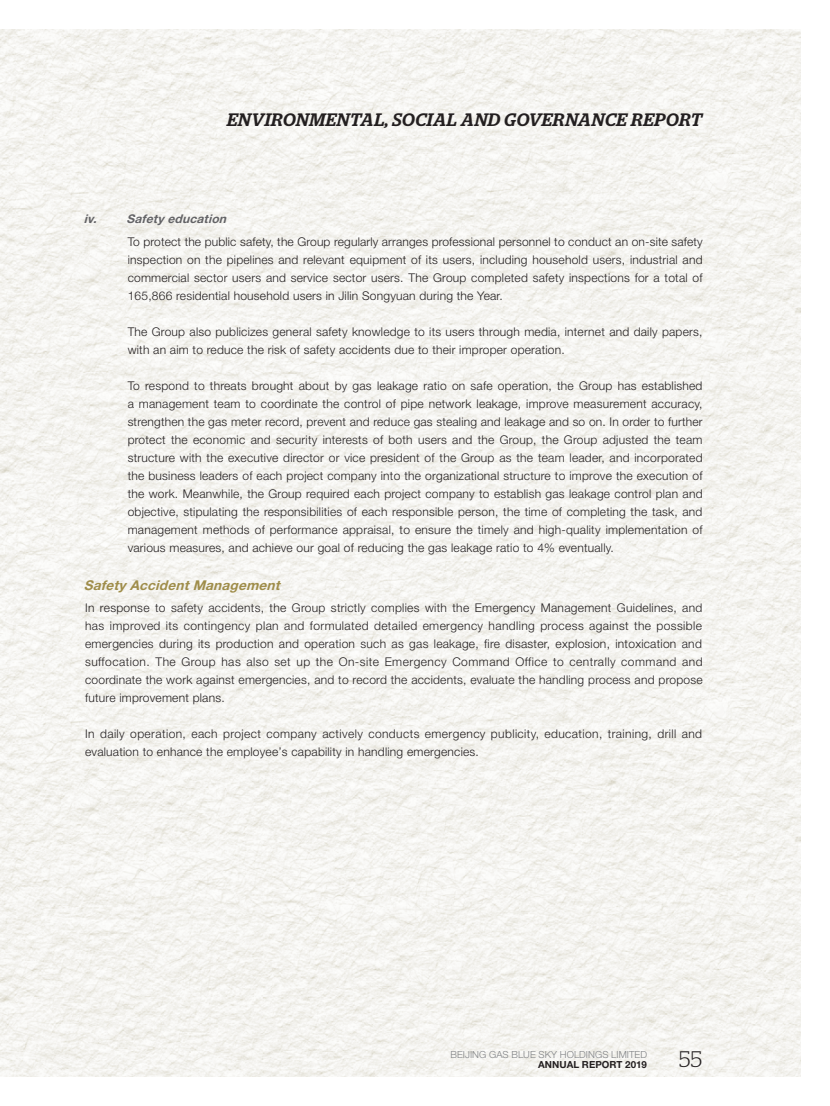
<style>
.page{position:relative;width:830px;height:1106px;background:#fff}
.page>*{position:absolute;margin:0;border:0;box-sizing:border-box;transform-origin:0 0}
.t1{font:300 22.5px "Stag";color:#231f20}
.t2{font:italic 500 18px "Stag";letter-spacing:.03em;color:#231f20}
.Heading_3{font:italic 700 13.5px "Helvetica Neue LT Std";color:#9f8d4a}
.Body_Text{font:300 12px/18px "Helvetica Neue LT Std";letter-spacing:.02em;color:#231f20;text-align:justify}
.Heading_4{font:italic 700 12px "Helvetica Neue LT Std";color:#636366}
.t3{font:300 9.75px "Helvetica Neue LT Std";letter-spacing:.005em;color:#808285}
.t4{font:700 9.75px "Helvetica Neue LT Std";letter-spacing:.005em;color:#231f20}
</style>
<div class="page">
<img style="left:0;top:30px;width:799px;height:1046px">
<h2 class="t2" style="left:227px;top:109px;width:476px">ENVIRONMENTAL, SOCIAL AND GOVERNANCE REPORT</h2>
<p class="Heading_4" style="left:84px;top:212px;width:147px">iv. Safety education</p>
<p class="Body_Text" style="left:128px;top:232px;width:576px">To protect the public safety, the Group regularly arranges professional personnel to conduct an on-site safety inspection on the pipelines and relevant equipment of its users, including household users, industrial and commercial sector users and service sector users. The Group completed safety inspections for a total of 165,866 residential household users in Jilin Songyuan during the Year.</p>
<p class="Body_Text" style="left:128px;top:322px;width:576px">The Group also publicizes general safety knowledge to its users through media, internet and daily papers, with an aim to reduce the risk of safety accidents due to their improper operation.</p>
<p class="Body_Text" style="left:128px;top:376px;width:576px">To respond to threats brought about by gas leakage ratio on safe operation, the Group has established a management team to coordinate the control of pipe network leakage, improve measurement accuracy, strengthen the gas meter record, prevent and reduce gas stealing and leakage and so on. In order to further protect the economic and security interests of both users and the Group, the Group adjusted the team structure with the executive director or vice president of the Group as the team leader, and incorporated the business leaders of each project company into the organizational structure to improve the execution of the work. Meanwhile, the Group required each project company to establish gas leakage control plan and objective, stipulating the responsibilities of each responsible person, the time of completing the task, and management methods of performance appraisal, to ensure the timely and high-quality implementation of various measures, and achieve our goal of reducing the gas leakage ratio to 4% eventually.</p>
<p class="Heading_3" style="left:84px;top:577px;width:201px">Safety AccidentManagement</p>
<p class="Body_Text" style="left:85px;top:598px;width:618px">In response to safety accidents, the Group strictly complies with the Emergency Management Guidelines, and has improved its contingency plan and formulated detailed emergency handling process against the possible emergencies during its production and operation such as gas leakage, fire disaster, explosion, intoxication and suffocation. The Group has also set up the On-site Emergency Command Office to centrally command and coordinate the work against emergencies, and to record the accidents, evaluate the handling process and propose future improvement plans.</p>
<p class="Body_Text" style="left:85px;top:724px;width:618px">In daily operation, each project company actively conducts emergency publicity, education, training, drill and evaluation to enhance the employee’s capability in handling emergencies.</p>
<p class="t3" style="left:450px;top:1048px;width:198px">BEIJING GAS BLUE SKY HOLDINGS LIMITED</p>
<p class="t4" style="left:538px;top:1058px;width:110px">ANNUAL REPORT 2019</p>
<h1 class="t1" style="left:678px;top:1046px;width:25px">55</h1>
</div>
